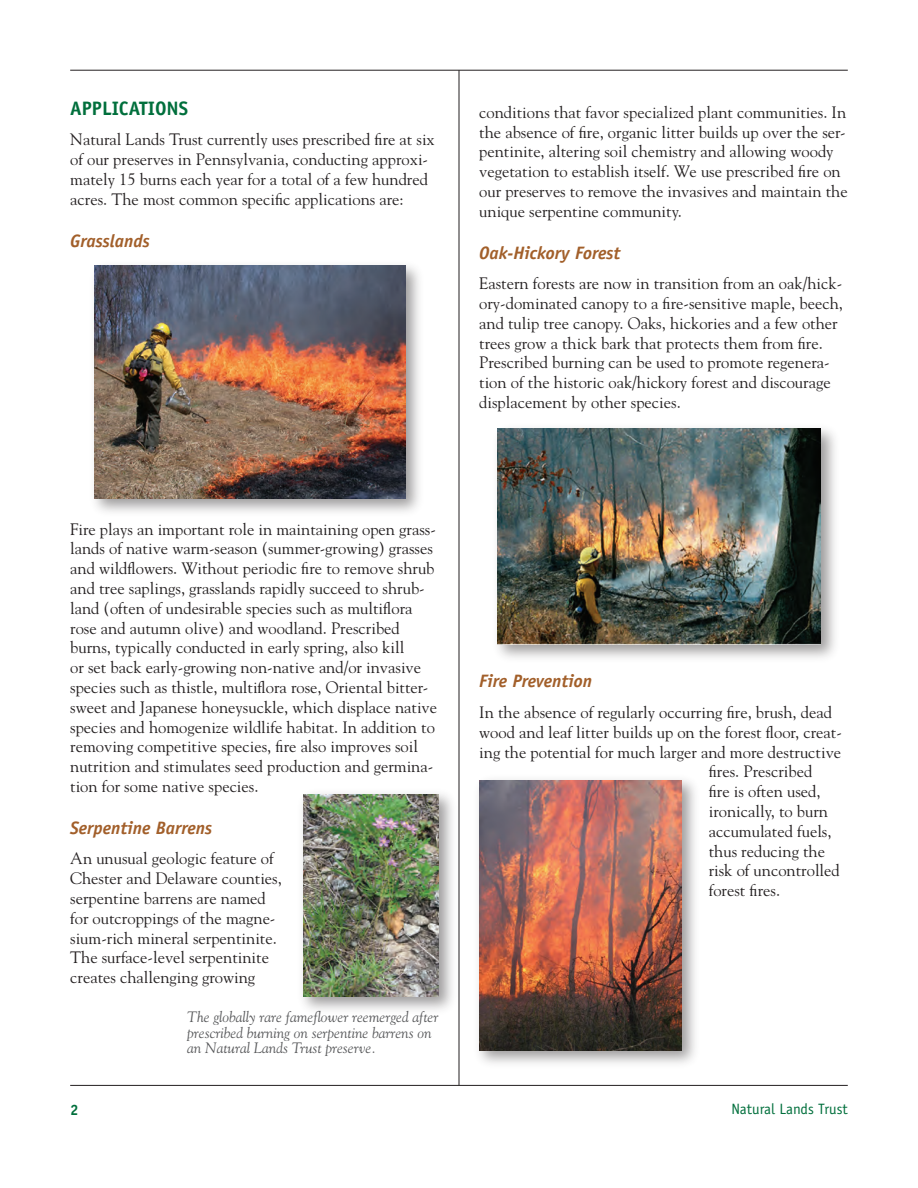
<style>
.page{position:relative;width:918px;height:1188px;background:#fff}
.page>*{position:absolute;margin:0;border:0;box-sizing:border-box;transform-origin:0 0}
.t1{font:700 19.5px "Officina Sans";color:#006f3c}
.t2{font:italic 700 18px "Officina Sans";color:#a25f2a}
.t3{font:16.5px/19.8px "Goudy";color:#231f20}
.t4{font:italic 15px/15.8px "Goudy";color:#57585a}
.t5{font:15px "Officina Sans";color:#006f3c}
.t6{font:700 15px "Officina Sans";color:#006f3c}
</style>
<div class="page">
<hr style="left:459px;top:70px;width:1px;height:1015px;background:#231f20">
<hr style="left:70px;top:70px;width:778px;height:1px;background:#231f20">
<hr style="left:70px;top:1085px;width:778px;height:1px;background:#231f20">
<div style="left:88px;top:259px;width:337px;height:259px;background:#231f20;opacity:.45"></div>
<img style="left:95px;top:266px;width:310px;height:233px">
<div style="left:491px;top:422px;width:350px;height:242px;background:#231f20;opacity:.45"></div>
<img style="left:498px;top:429px;width:323px;height:215px">
<div style="left:473px;top:774px;width:229px;height:296px;background:#231f20;opacity:.45"></div>
<img style="left:479px;top:780px;width:203px;height:270px">
<div style="left:297px;top:788px;width:162px;height:229px;background:#231f20;opacity:.45"></div>
<img style="left:303px;top:794px;width:136px;height:203px">
<p class="t1" style="left:70px;top:96px;width:120px">APPLICATIONS</p>
<p class="t3" style="left:70px;top:129px;width:366px">Natural Lands Trust currently uses prescribed fire at six of our preserves in Pennsylvania, conducting approxi&shy;mately 15 burns each year for a total of a few hundred acres. The most common specific applications are:</p>
<p class="t2" style="left:70px;top:230px;width:81px">Grasslands</p>
<p class="t3" style="left:479px;top:102px;width:370px">conditions that favor specialized plant communities. In the absence of fire, organic litter builds up over the ser&shy;pentinite, altering soil chemistry and allowing woody vegetation to establish itself. We use prescribed fire on our preserves to remove the invasives and maintain the unique serpentine community.</p>
<p class="t2" style="left:479px;top:242px;width:143px">Oak-Hickory Forest</p>
<p class="t3" style="left:479px;top:273px;width:365px">Eastern forests are now in transition from an oak/hick&shy;ory-dominated canopy to a fire-sensitive maple, beech, and tulip tree canopy. Oaks, hickories and a few other trees grow a thick bark that protects them from fire.<br>Prescribed burning can be used to promote regenera&shy;tion of the historic oak/hickory forest and discourage displacement by other species.</p>
<p class="t3" style="left:70px;top:518px;width:369px">Fire plays an important role in maintaining open grass&shy;lands of native warm-season (summer-growing) grasses and wildflowers. Without periodic fire to remove shrub and tree saplings, grasslands rapidly succeed to shrub&shy;land (often of undesirable species such as multiflora rose and autumn olive) and woodland. Prescribed burns, typically conducted in early spring, also kill<br>or set back early-growing non-native and/or invasive species such as thistle, multiflora rose, Oriental bitter&shy;sweet and Japanese honeysuckle, which displace native species and homogenize wildlife habitat. In addition to removing competitive species, fire also improves soil nutrition and stimulates seed production and germina&shy;tion for some native species.</p>
<p class="t2" style="left:70px;top:817px;width:144px">Serpentine Barrens</p>
<p class="t3" style="left:70px;top:848px;width:213px">An unusual geologic feature of<br>Chester and Delaware counties, serpentine barrens are named for outcroppings of the magne&shy;sium-rich mineral serpentinite.<br>The surface-level serpentinite creates challenging growing</p>
<p class="t4" style="left:187px;top:1009px;width:253px">The globally rare fameflower reemerged after prescribed burning on serpentine barrens on an Natural Lands Trust preserve.</p>
<p class="t2" style="left:479px;top:670px;width:115px">Fire Prevention</p>
<p class="t3" style="left:479px;top:702px;width:354px">In the absence of regularly occurring fire, brush, dead</p>
<p class="t3" style="left:479px;top:722px;width:364px">wood and leaf litter builds up on the forest floor, creat-</p>
<p class="t3" style="left:479px;top:742px;width:363px">ing the potential for much larger and more destructive</p>
<p class="t3" style="left:709px;top:761px;width:105px">fires. Prescribed</p>
<p class="t3" style="left:709px;top:781px;width:113px">fire is often used,</p>
<p class="t3" style="left:709px;top:801px;width:121px">ironically, to burn</p>
<p class="t3" style="left:709px;top:821px;width:124px">accumulated fuels,</p>
<p class="t3" style="left:709px;top:841px;width:118px">thus reducing the</p>
<p class="t3" style="left:709px;top:860px;width:133px">risk of uncontrolled</p>
<p class="t3" style="left:709px;top:880px;width:73px">forest fires.</p>
<p class="t6" style="left:70px;top:1100px;width:10px">2</p>
<p class="t5" style="left:732px;top:1101px;width:118px">Natural Lands Trust</p>
</div>
